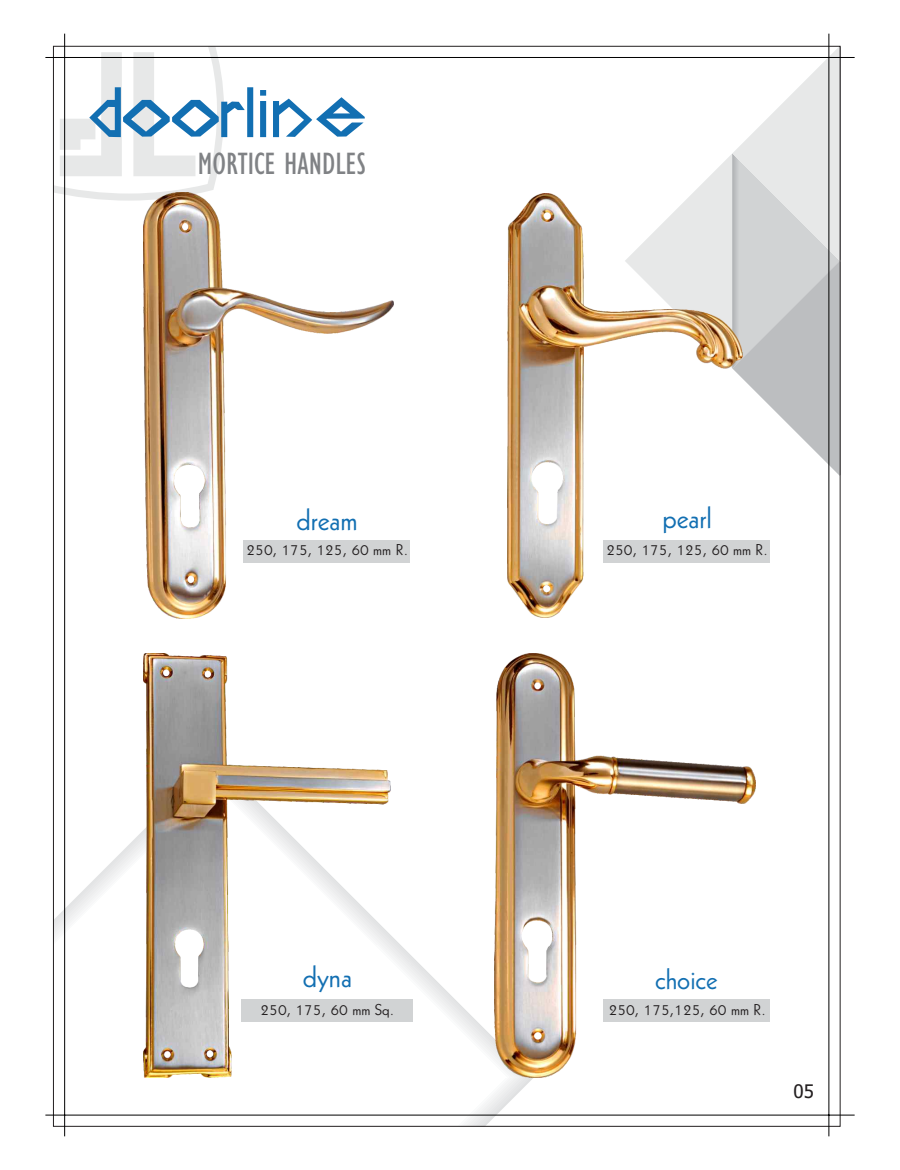
<style>
.page{position:relative;width:900px;height:1170px;background:#fff}
.page>*{position:absolute;margin:0;border:0;box-sizing:border-box;transform-origin:0 0}
.t1{font:31.88px "Gill Sans Condensed";color:#808285}
.t2{font:30px "Geometric 231 BT Roman C";color:#126fb2}
.t3{font:28.88px "Geometric 231 BT Roman C";color:#126fb2}
.t4{font:18.75px "Tahoma";color:#231f20}
.t5{font:15.38px "Geometric 231 BT Roman C";color:#231f20}
</style>
<div class="page">
<svg style="left:692px;top:154px;width:40px;height:40px;fill:#eceded"></svg>
<svg style="left:732px;top:46px;width:109px;height:430px"></svg>
<svg style="left:55px;top:759px;width:479px;height:365px"></svg>
<img style="left:494px;top:653px;width:262px;height:425px">
<img style="left:144px;top:653px;width:247px;height:425px">
<img style="left:508px;top:194px;width:234px;height:424px">
<img style="left:144px;top:201px;width:250px;height:418px">
<hr style="left:64px;top:34px;width:1px;height:1102px;background:#000">
<hr style="left:45px;top:57px;width:810px;height:1px;background:#000">
<hr style="left:45px;top:1115px;width:810px;height:1px;background:#000">
<hr style="left:829px;top:34px;width:1px;height:1102px;background:#000">
<svg style="left:53px;top:46px;width:312px;height:155px"></svg>
<div style="left:243px;top:540px;width:167px;height:22px;background:#d1d3d4"></div>
<div style="left:603px;top:540px;width:167px;height:22px;background:#d1d3d4"></div>
<div style="left:603px;top:1000px;width:167px;height:22px;background:#d1d3d4"></div>
<div style="left:241px;top:1000px;width:171px;height:22px;background:#d1d3d4"></div>
<h1 class="t1" style="left:198px;top:152px;width:170px">MORTICE HANDLES</h1>
<h2 class="t2" style="left:296px;top:507px;width:63px">dream</h2>
<h2 class="t2" style="left:662px;top:505px;width:51px">pearl</h2>
<p class="t5" style="left:247px;top:544px;width:163px">250, 175, 125, 60 mm R.</p>
<p class="t5" style="left:607px;top:544px;width:163px">250, 175, 125, 60 mm R.</p>
<h2 class="t2" style="left:303px;top:964px;width:51px">dyna</h2>
<h3 class="t3" style="left:655px;top:967px;width:64px">choice</h3>
<p class="t5" style="left:261px;top:1003px;width:135px">250, 175, 60 mm Sq.</p>
<p class="t5" style="left:609px;top:1003px;width:159px">250, 175,125, 60 mm R.</p>
<p class="t4" style="left:793px;top:1084px;width:22px">05</p>
</div>
